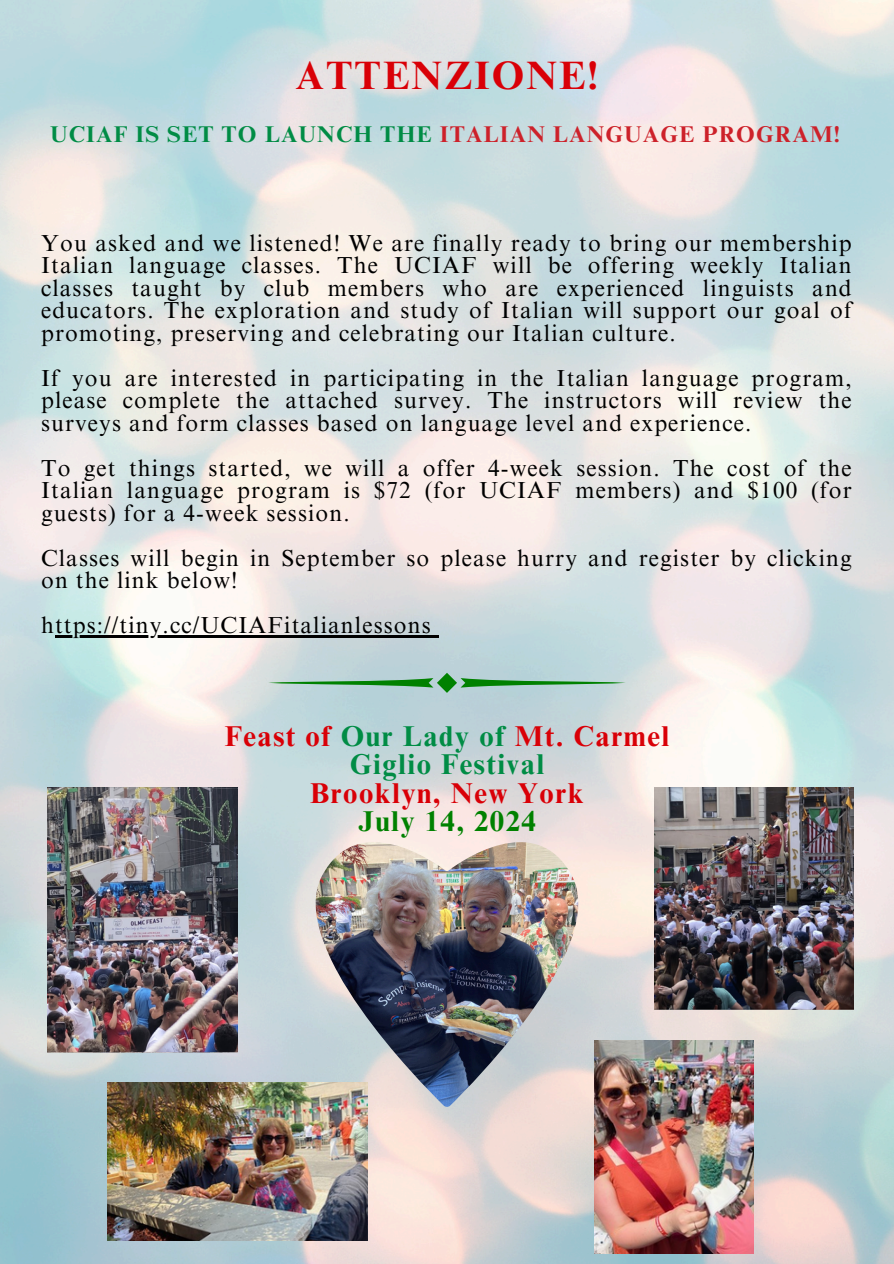
<style>
.page{position:relative;width:894px;height:1264px;background:#fff}
.page>*{position:absolute;margin:0;border:0;box-sizing:border-box;transform-origin:0 0}
.t1{font:700 39.6px "Times NRMT Pro";letter-spacing:.05em;color:#d90007}
.t2{font:700 28.65px/28.2px "Times NRMT Pro";letter-spacing:.05em;color:#d90007;text-align:center}
.t3{font:23.25px/22.5px "Times NRMT Pro";letter-spacing:.05em;color:#000;text-align:justify}
.t4{font:700 22.8px "Times NRMT Pro";letter-spacing:.05em;color:#cd212a}
.s1{color:#008c45}
.s2{color:#008100}
</style>
<div class="page">
<img style="left:0;top:0;width:893px;height:1263px">
<svg style="left:268px;top:672px;width:357px;height:21px;background:#97c3af"></svg>
<img style="left:315px;top:842px;width:263px;height:264px">
<img style="left:108px;top:1082px;width:259px;height:158px">
<img style="left:594px;top:1040px;width:158px;height:213px">
<img style="left:47px;top:787px;width:191px;height:265px">
<img style="left:654px;top:787px;width:199px;height:222px">
<hr style="left:55px;top:635px;width:377px;height:2px;background:#000">
<svg style="left:432px;top:635px;width:6px;height:2px"></svg>
<p class="t1" style="left:295px;top:61px;width:304px">ATTENZIONE!</p>
<p class="t4" style="left:50px;top:126px;width:791px"><span class="s1">UCIAF IS SET TO LAUNCH THE</span> ITALIAN LANGUAGE PROGRAM!</p>
<p class="t3" style="left:41px;top:234px;width:812px">You asked and we listened! We are finally ready to bring our membership Italian language classes. The UCIAF will be offering weekly Italian classes taught by club members who are experienced linguists and educators. The exploration and study of Italian will support our goal of promoting, preserving and celebrating our Italian culture.</p>
<p class="t3" style="left:41px;top:369px;width:812px">If you are interested in participating in the Italian language program, please complete the attached survey. The instructors will review the surveys and form classes based on language level and experience.</p>
<p class="t3" style="left:41px;top:459px;width:812px">To get things started, we will a offer 4-week session. The cost of the Italian language program is $72 (for UCIAF members) and $100 (for guests) for a 4-week session.</p>
<h2 class="t3" style="left:41px;top:549px;width:812px">Classes will begin in September so please hurry and register by clicking on the link below!</h2>
<p class="t3" style="left:41px;top:617px;width:391px">https://tiny.cc/UCIAFitalianlessons</p>
<p class="t2" style="left:225px;top:725px;width:446px">Feast of <span class="s1">Our Lady of</span> Mt. Carmel<br><span class="s1">Giglio Festival<br></span>Brooklyn, New York<br><span class="s2">July 14, 2024</span></p>
</div>
